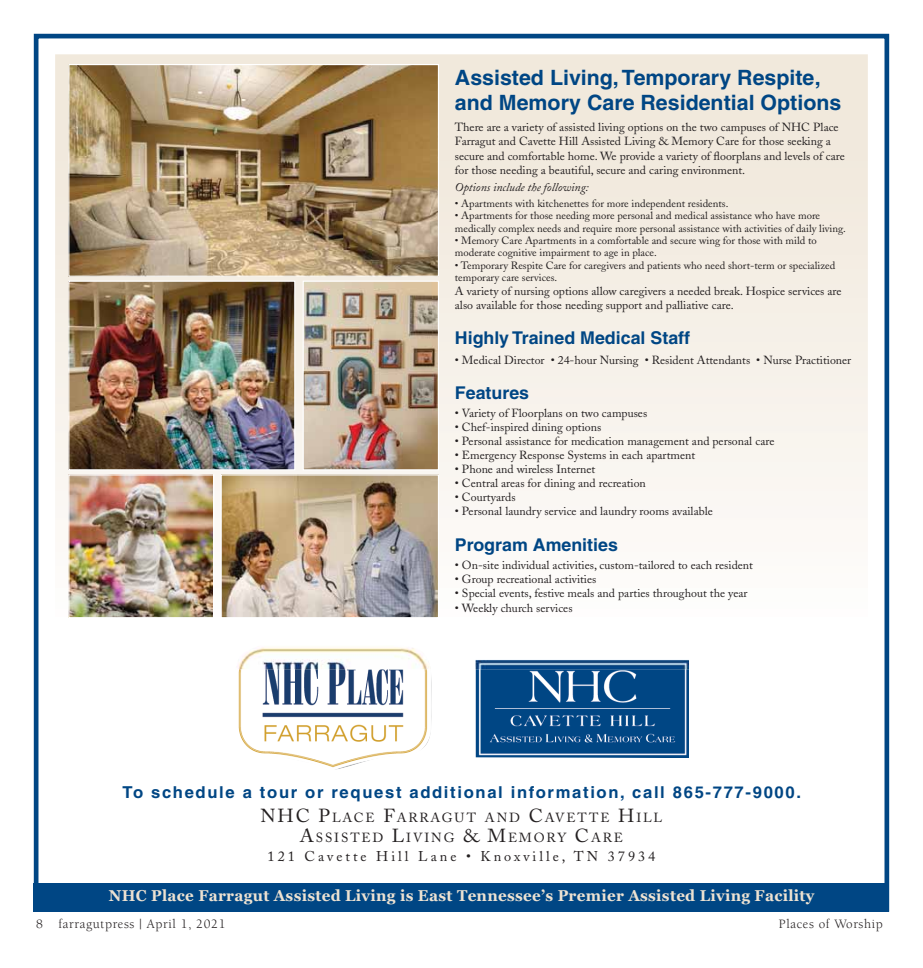
<style>
.page{position:relative;width:923px;height:968px;background:#fff}
.page>*{position:absolute;margin:0;border:0;box-sizing:border-box;transform-origin:0 0}
.t1{font:700 21.12px/25.2px "Helvetica";color:#004684}
.t2{font:700 17.62px "Helvetica";color:#004684}
.t3{font:700 16.38px "Helvetica";letter-spacing:.1em;color:#004684}
.t4{font:700 15.62px "Georgia";letter-spacing:.02em;color:#ede2d2}
.t5{font:14px "Adobe Caslon";letter-spacing:.21em;color:#231f20}
.t6{font:13.12px/19.9px "Adobe Caslon";letter-spacing:.145em;color:#231f20;text-align:center}
.t7{font:13.12px "Berkeley";letter-spacing:.05em;color:#231f20}
.t8{font:11.75px/14px "Adobe Caslon";color:#231f20}
.t9{font:italic 11.75px "Adobe Caslon";color:#231f20}
.t10{font:10.5px/12.2px "Adobe Caslon";color:#231f20}
.s1{font-size:18.75px}
</style>
<div class="page">
<div style="left:34px;top:34px;width:855px;height:877px;border:5px solid #004684"></div>
<div style="left:34px;top:882px;width:855px;height:29px;background:#004684"></div>
<img style="left:238px;top:669px;width:451px;height:100px">
<svg style="left:55px;top:54px;width:812px;height:466px"></svg>
<img style="left:237px;top:647px;width:452px;height:22px">
<img style="left:304px;top:282px;width:133px;height:186px">
<div style="left:302px;top:280px;width:137px;height:190px;border:1px solid #fff"></div>
<img style="left:70px;top:66px;width:367px;height:209px">
<div style="left:68px;top:64px;width:371px;height:213px;border:1px solid #fff"></div>
<img style="left:70px;top:476px;width:142px;height:140px">
<div style="left:68px;top:474px;width:146px;height:144px;border:1px solid #fff"></div>
<img style="left:222px;top:476px;width:215px;height:140px">
<div style="left:220px;top:474px;width:219px;height:144px;border:1px solid #fff"></div>
<img style="left:70px;top:282px;width:223px;height:186px">
<div style="left:68px;top:280px;width:227px;height:190px;border:1px solid #fff"></div>
<h1 class="t1" style="left:455px;top:67px;width:388px">Assisted Living, Temporary Respite, and Memory Care Residential Options</h1>
<p class="t8" style="left:455px;top:122px;width:391px">There are a variety of assisted living options on the two campuses of NHC Place Farragut and Cavette Hill Assisted Living &amp; Memory Care for those seeking a secure and comfortable home. We provide a variety of floorplans and levels of care for those needing a beautiful, secure and caring environment.</p>
<p class="t9" style="left:455px;top:183px;width:135px">Options include the following:</p>
<p class="t10" style="left:455px;top:198px;width:275px">• Apartments with kitchenettes for more independent residents.</p>
<p class="t10" style="left:455px;top:211px;width:392px">• Apartments for those needing more personal and medical assistance who have more medically complex needs and require more personal assistance with activities of daily living.</p>
<p class="t10" style="left:455px;top:235px;width:363px">• Memory Care Apartments in a comfortable and secure wing for those with mild to moderate cognitive impairment to age in place.</p>
<p class="t10" style="left:455px;top:260px;width:382px">• Temporary Respite Care for caregivers and patients who need short-term or specialized temporary care services.</p>
<p class="t8" style="left:455px;top:285px;width:388px">A variety of nursing options allow caregivers a needed break. Hospice services are also available for those needing support and palliative care.</p>
<h2 class="t2" style="left:455px;top:331px;width:237px">Highly Trained Medical Staff</h2>
<p class="t8" style="left:455px;top:354px;width:398px">• Medical Director • 24-hour Nursing • Resident Attendants • Nurse Practitioner</p>
<h2 class="t2" style="left:455px;top:387px;width:76px">Features</h2>
<p class="t8" style="left:455px;top:407px;width:194px">• Variety of Floorplans on two campuses</p>
<p class="t8" style="left:455px;top:421px;width:148px">• Chef-inspired dining options</p>
<p class="t8" style="left:455px;top:435px;width:321px">• Personal assistance for medication management and personal care</p>
<p class="t8" style="left:455px;top:449px;width:242px">• Emergency Response Systems in each apartment</p>
<p class="t8" style="left:455px;top:463px;width:142px">• Phone and wireless Internet</p>
<p class="t8" style="left:455px;top:477px;width:192px">• Central areas for dining and recreation</p>
<p class="t8" style="left:455px;top:491px;width:62px">• Courtyards</p>
<p class="t8" style="left:455px;top:505px;width:259px">• Personal laundry service and laundry rooms available</p>
<h2 class="t2" style="left:455px;top:538px;width:164px">Program Amenities</h2>
<p class="t8" style="left:455px;top:559px;width:299px">• On-site individual activities, custom-tailored to each resident</p>
<p class="t8" style="left:455px;top:573px;width:143px">• Group recreational activities</p>
<p class="t8" style="left:455px;top:587px;width:294px">• Special events, festive meals and parties throughout the year</p>
<p class="t8" style="left:455px;top:601px;width:119px">• Weekly church services</p>
<h3 class="t3" style="left:123px;top:786px;width:680px">To schedule a tour or request additional information, call 865-777-9000.</h3>
<p class="t6" style="left:260px;top:809px;width:403px"><span class="s1">NHC P</span>LACE <span class="s1">F</span>ARRAGUT AND <span class="s1">C</span>AVETTE <span class="s1">H</span>ILL<br><span class="s1">A</span>SSISTED <span class="s1">L</span>IVING <span class="s1">&amp; M</span>EMORY <span class="s1">C</span>ARE</p>
<p class="t5" style="left:267px;top:851px;width:389px">121 Cavette Hill Lane • Knoxville, TN 37934</p>
<h3 class="t4" style="left:109px;top:889px;width:707px">NHC Place Farragut Assisted Living is East Tennessee’s Premier Assisted Living Facility</h3>
<p class="t7" style="left:36px;top:918px;width:191px">8 farragutpress | April 1, 2021</p>
<p class="t7" style="left:778px;top:918px;width:106px">Places of Worship</p>
</div>
